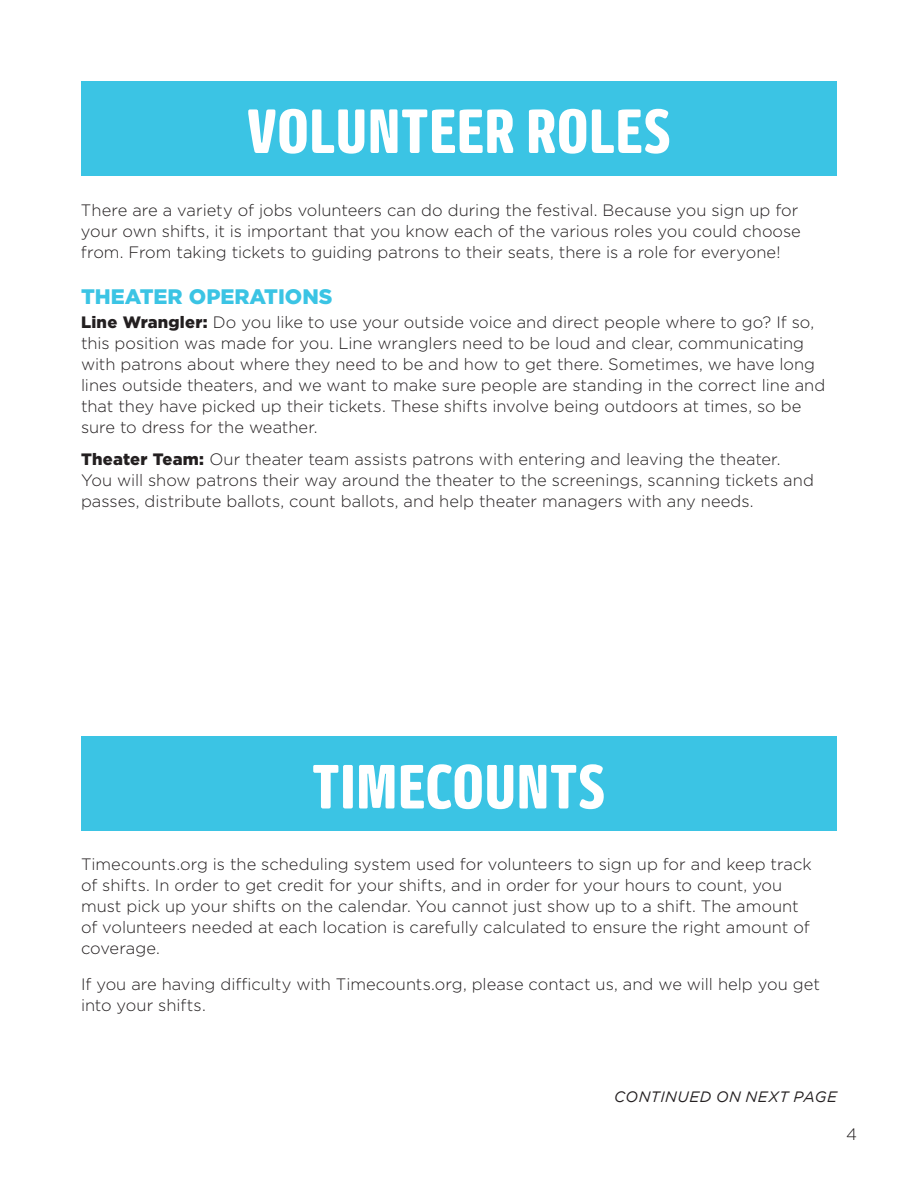
<style>
.page{position:relative;width:918px;height:1188px;background:#fff}
.page>*{position:absolute;margin:0;border:0;box-sizing:border-box;transform-origin:0 0}
.t1{font:700 condensed 66px "Oso Sans";letter-spacing:-.005em;color:#fff}
.t2{font:900 21px "Gotham";color:#3bc4e4}
.t3{font:300 16.5px/21px "Gotham";color:#231f20}
.t4{font:italic 15px "Gotham";letter-spacing:.03em;color:#231f20}
.s1{font-weight:900}
</style>
<div class="page">
<div style="left:81px;top:81px;width:756px;height:95px;background:#3bc4e4"></div>
<div style="left:81px;top:736px;width:756px;height:95px;background:#3bc4e4"></div>
<h1 class="t1" style="left:246px;top:87px;width:427px">VOLUNTEER ROLES</h1>
<p class="t3" style="left:81px;top:200px;width:721px">There are a variety of jobs volunteers can do during the festival. Because you sign up for your own shifts, it is important that you know each of the various roles you could choose from. From taking tickets to guiding patrons to their seats, there is a role for everyone!</p>
<p class="t2" style="left:81px;top:282px;width:253px">THEATER OPERATIONS</p>
<p class="t3" style="left:81px;top:311px;width:746px"><span class="s1">Line Wrangler:</span> Do you like to use your outside voice and direct people where to go? If so, this position was made for you. Line wranglers need to be loud and clear, communicating with patrons about where they need to be and how to get there. Sometimes, we have long lines outside theaters, and we want to make sure people are standing in the correct line and that they have picked up their tickets. These shifts involve being outdoors at times, so be sure to dress for the weather.</p>
<p class="t3" style="left:81px;top:448px;width:734px"><span class="s1">Theater Team:</span> Our theater team assists patrons with entering and leaving the theater.<br>You will show patrons their way around the theater to the screenings, scanning tickets and passes, distribute ballots, count ballots, and help theater managers with any needs.</p>
<h1 class="t1" style="left:312px;top:742px;width:296px">TIMECOUNTS</h1>
<p class="t3" style="left:81px;top:854px;width:732px">Timecounts.org is the scheduling system used for volunteers to sign up for and keep track of shifts. In order to get credit for your shifts, and in order for your hours to count, you must pick up your shifts on the calendar. You cannot just show up to a shift. The amount of volunteers needed at each location is carefully calculated to ensure the right amount of coverage.</p>
<p class="t3" style="left:81px;top:974px;width:740px">If you are having difficulty with Timecounts.org, please contact us, and we will help you get into your shifts.</p>
<p class="t4" style="left:614px;top:1089px;width:224px">CONTINUED ON NEXT PAGE</p>
<p class="t3" style="left:846px;top:1123px;width:12px">4</p>
</div>
